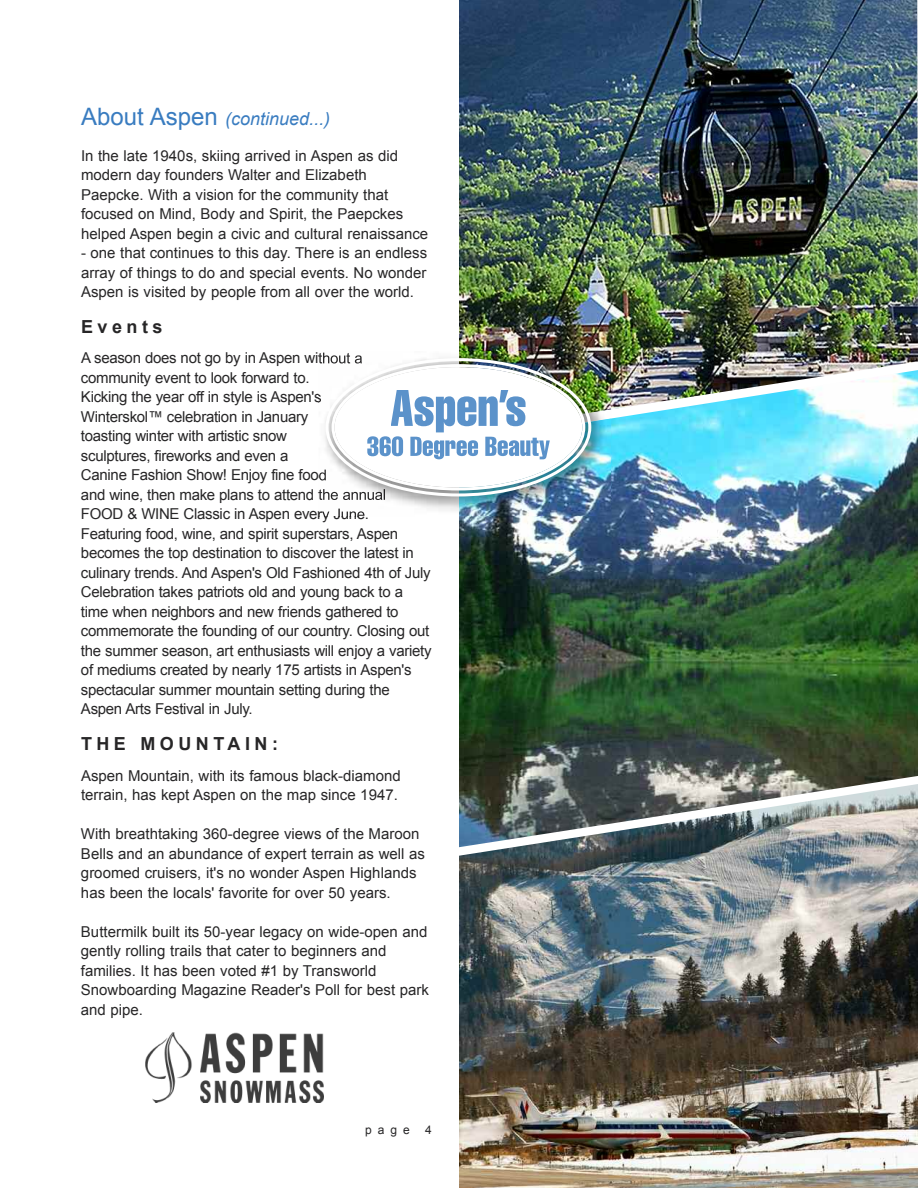
<style>
.page{position:relative;width:918px;height:1188px;background:#fff}
.page>*{position:absolute;margin:0;border:0;box-sizing:border-box;transform-origin:0 0}
.t1{font:italic 18px "Arial";color:#397cc0}
.t2{font:700 18px "Arial";letter-spacing:.25em;color:#272627}
.t3{font:15px/19.5px "Arial";letter-spacing:-.02em;color:#272627;text-align:justify}
.t4{font:15px/19.5px "Arial";color:#272627}
.t5{font:12px "Arial";color:#272627}
.s1{font-style:normal;font-size:24px}
</style>
<div class="page">
<img style="left:459px;top:433px;width:459px;height:351px">
<img style="left:459px;top:0;width:459px;height:433px">
<img style="left:459px;top:784px;width:459px;height:404px">
<img style="left:319px;top:352px;width:140px;height:164px">
<img style="left:459px;top:433px;width:152px;height:83px">
<img style="left:459px;top:351px;width:152px;height:82px">
<img style="left:324px;top:357px;width:269px;height:141px">
<img style="left:146px;top:1033px;width:178px;height:70px">
<p class="t1" style="left:81px;top:109px;width:251px"><span class="s1">About Aspen</span> (continued...)</p>
<p class="t4" style="left:81px;top:146px;width:349px">In the late 1940s, skiing arrived in Aspen as did modern day founders Walter and Elizabeth Paepcke. With a vision for the community that focused on Mind, Body and Spirit, the Paepckes helped Aspen begin a civic and cultural renaissance</p>
<p class="t3" style="left:81px;top:243px;width:348px">- one that continues to this day. There is an endless array of things to do and special events. No wonder Aspen is visited by people from all over the world.</p>
<p class="t2" style="left:81px;top:317px;width:83px">Events</p>
<p class="t3" style="left:81px;top:348px;width:352px;text-align:left">A season does not go by in Aspen without a community event to look forward to.<br>Kicking the year off in style is Aspen's<br>Winterskol™ celebration in January<br>toasting winter with artistic snow<br>sculptures, fireworks and even a<br>Canine Fashion Show! Enjoy fine food<br>and wine, then make plans to attend the annual FOOD &amp; WINE Classic in Aspen every June.<br>Featuring food, wine, and spirit superstars, Aspen becomes the top destination to discover the latest in culinary trends. And Aspen's Old Fashioned 4th of July Celebration takes patriots old and young back to a time when neighbors and new friends gathered to commemorate the founding of our country. Closing out the summer season, art enthusiasts will enjoy a variety of mediums created by nearly 175 artists in Aspen's spectacular summer mountain setting during the Aspen Arts Festival in July.</p>
<p class="t2" style="left:81px;top:734px;width:199px">THE MOUNTAIN:</p>
<p class="t4" style="left:81px;top:766px;width:321px">Aspen Mountain, with its famous black-diamond terrain, has kept Aspen on the map since 1947.</p>
<p class="t4" style="left:81px;top:824px;width:345px">With breathtaking 360-degree views of the Maroon Bells and an abundance of expert terrain as well as groomed cruisers, it's no wonder Aspen Highlands has been the locals' favorite for over 50 years.</p>
<p class="t4" style="left:81px;top:922px;width:350px">Buttermilk built its 50-year legacy on wide-open and gently rolling trails that cater to beginners and families. It has been voted #1 by Transworld Snowboarding Magazine Reader's Poll for best park and pipe.</p>
<p class="t5" style="left:365px;top:1124px;width:46px">page</p>
<p class="t5" style="left:425px;top:1124px;width:8px">4</p>
</div>
